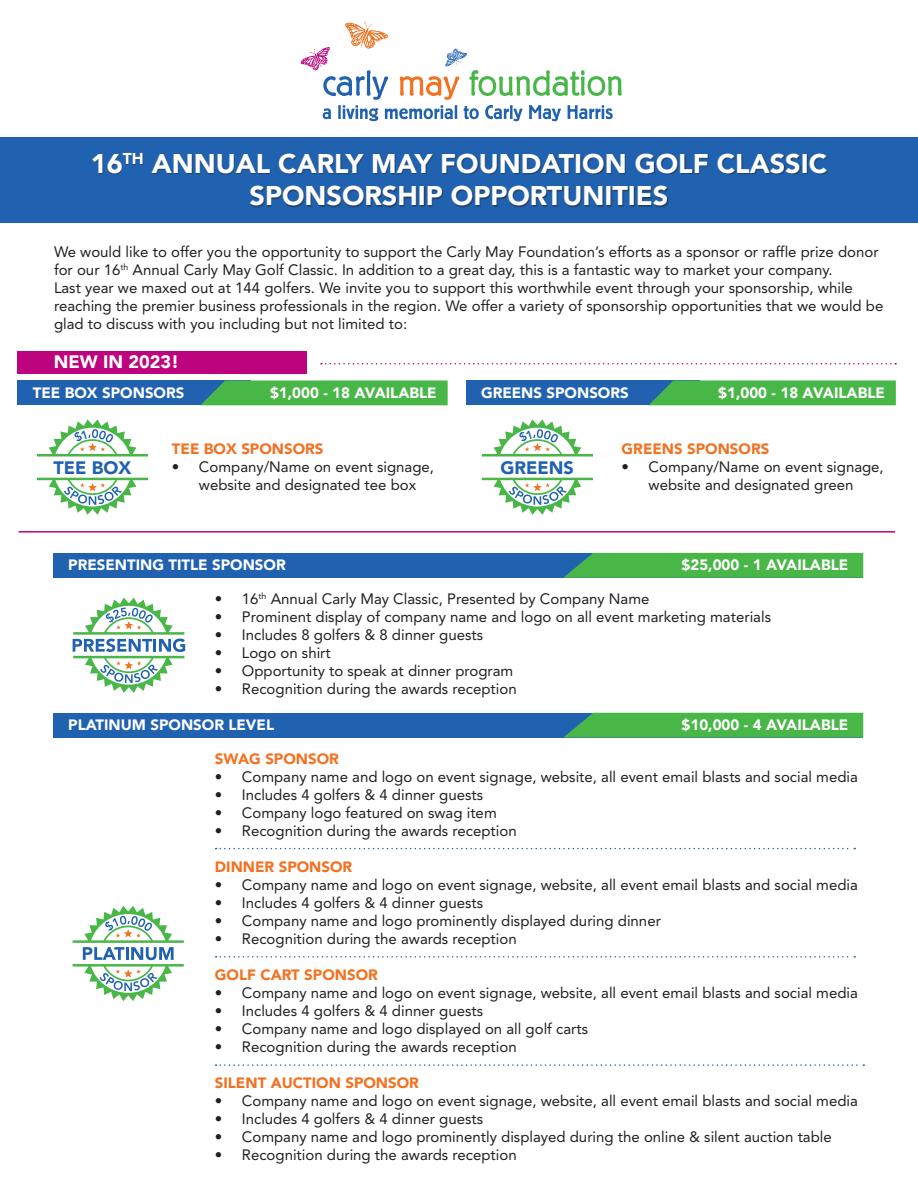
<style>
.page{position:relative;width:918px;height:1188px;background:#fff}
.page>*{position:absolute;margin:0;border:0;box-sizing:border-box;transform-origin:0 0}
.t1{font:900 27px "Avenir 95";color:#fff}
.t2{font:900 18px "Avenir 95";color:#2062af}
.t3{font:900 18px "Avenir LT";color:#fff}
.t4{font:15px/18px "Avenir";color:#231f20}
.t5{font:900 15px "Avenir 95";color:#fff}
.t6{font:900 15px "Avenir 95";color:#f37121}
</style>
<div class="page">
<div style="left:0;top:138px;width:918px;height:85px;background:#2062af"></div>
<div style="left:53px;top:553px;width:810px;height:25px;background:#2062af"></div>
<div style="left:53px;top:713px;width:810px;height:25px;background:#2062af"></div>
<svg style="left:563px;top:553px;width:300px;height:25px;background:#46b14e"></svg>
<svg style="left:563px;top:713px;width:300px;height:25px;background:#46b14e"></svg>
<div style="left:93px;top:153px;width:736px;height:55px;background:#231f20;opacity:.5"></div>
<svg style="left:301px;top:22px;width:321px;height:99px"></svg>
<svg style="left:321px;top:363px;width:575px;height:1px"></svg>
<hr style="left:19px;top:531px;width:876px;height:2px;background:#bd037d">
<svg style="left:216px;top:956px;width:639px;height:2px"></svg>
<svg style="left:216px;top:848px;width:639px;height:1px"></svg>
<svg style="left:216px;top:1064px;width:648px;height:2px"></svg>
<svg style="left:73px;top:598px;width:112px;height:95px"></svg>
<svg style="left:73px;top:906px;width:111px;height:95px"></svg>
<div style="left:18px;top:380px;width:233px;height:25px;background:#2062af"></div>
<div style="left:466px;top:380px;width:233px;height:25px;background:#2062af"></div>
<svg style="left:201px;top:380px;width:247px;height:25px;background:#49b350"></svg>
<svg style="left:649px;top:380px;width:247px;height:25px;background:#49b350"></svg>
<div style="left:18px;top:351px;width:289px;height:22px;background:#bd037d"></div>
<svg style="left:37px;top:478px;width:111px;height:37px"></svg>
<svg style="left:482px;top:478px;width:111px;height:37px"></svg>
<svg style="left:37px;top:419px;width:111px;height:38px"></svg>
<svg style="left:482px;top:419px;width:111px;height:38px"></svg>
<p class="t1" style="left:91px;top:147px;width:738px">16<sup>TH</sup> ANNUAL CARLY MAY FOUNDATION GOLF CLASSIC</p>
<p class="t1" style="left:250px;top:180px;width:420px">SPONSORSHIP OPPORTUNITIES</p>
<p class="t4" style="left:54px;top:243px;width:831px">We would like to offer you the opportunity to support the Carly May Foundation’s efforts as a sponsor or raffle prize donor for our 16<sup>th</sup> Annual Carly May Golf Classic. In addition to a great day, this is a fantastic way to market your company.<br>Last year we maxed out at 144 golfers. We invite you to support this worthwhile event through your sponsorship, while reaching the premier business professionals in the region. We offer a variety of sponsorship opportunities that we would be glad to discuss with you including but not limited to:</p>
<p class="t3" style="left:54px;top:351px;width:127px">NEW IN 2023!</p>
<p class="t5" style="left:33px;top:384px;width:153px">TEE BOX SPONSORS</p>
<p class="t5" style="left:270px;top:384px;width:168px">$1,000 - 18 AVAILABLE</p>
<p class="t5" style="left:481px;top:384px;width:149px">GREENS SPONSORS</p>
<p class="t5" style="left:718px;top:384px;width:168px">$1,000 - 18 AVAILABLE</p>
<p class="t6" style="left:172px;top:440px;width:153px">TEE BOX SPONSORS</p>
<p class="t4" style="left:199px;top:458px;width:237px;text-indent:-27px">• Company/Name on event signage, website and designated tee box</p>
<p class="t2" style="left:53px;top:457px;width:79px">TEE BOX</p>
<p class="t2" style="left:501px;top:457px;width:75px">GREENS</p>
<p class="t5" style="left:68px;top:556px;width:219px">PRESENTING TITLE SPONSOR</p>
<p class="t6" style="left:622px;top:440px;width:149px">GREENS SPONSORS</p>
<p class="t4" style="left:622px;top:458px;width:264px;text-align:center">• Company/Name on event signage, website and designated green</p>
<p class="t5" style="left:682px;top:556px;width:168px">$25,000 - 1 AVAILABLE</p>
<p class="t4" style="left:215px;top:590px;width:436px">• 16<sup>th</sup> Annual Carly May Classic, Presented by Company Name</p>
<p class="t4" style="left:215px;top:608px;width:558px">• Prominent display of company name and logo on all event marketing materials</p>
<p class="t4" style="left:215px;top:626px;width:270px">• Includes 8 golfers &amp; 8 dinner guests</p>
<p class="t4" style="left:215px;top:644px;width:117px">• Logo on shirt</p>
<p class="t4" style="left:215px;top:662px;width:300px">• Opportunity to speak at dinner program</p>
<p class="t4" style="left:215px;top:680px;width:303px">• Recognition during the awards reception</p>
<p class="t5" style="left:68px;top:716px;width:207px">PLATINUM SPONSOR LEVEL</p>
<p class="t5" style="left:682px;top:716px;width:168px">$10,000 - 4 AVAILABLE</p>
<p class="t6" style="left:215px;top:750px;width:126px">SWAG SPONSOR</p>
<p class="t4" style="left:215px;top:768px;width:645px">• Company name and logo on event signage, website, all event email blasts and social media</p>
<p class="t4" style="left:215px;top:786px;width:270px">• Includes 4 golfers &amp; 4 dinner guests</p>
<p class="t4" style="left:215px;top:804px;width:283px">• Company logo featured on swag item</p>
<p class="t4" style="left:215px;top:822px;width:303px">• Recognition during the awards reception</p>
<p class="t6" style="left:215px;top:858px;width:139px">DINNER SPONSOR</p>
<p class="t4" style="left:215px;top:876px;width:645px">• Company name and logo on event signage, website, all event email blasts and social media</p>
<p class="t4" style="left:215px;top:894px;width:270px">• Includes 4 golfers &amp; 4 dinner guests</p>
<p class="t4" style="left:215px;top:912px;width:448px">• Company name and logo prominently displayed during dinner</p>
<p class="t4" style="left:215px;top:930px;width:303px">• Recognition during the awards reception</p>
<p class="t6" style="left:215px;top:966px;width:165px">GOLF CART SPONSOR</p>
<p class="t4" style="left:215px;top:984px;width:645px">• Company name and logo on event signage, website, all event email blasts and social media</p>
<p class="t4" style="left:215px;top:1002px;width:270px">• Includes 4 golfers &amp; 4 dinner guests</p>
<p class="t4" style="left:215px;top:1020px;width:375px">• Company name and logo displayed on all golf carts</p>
<p class="t4" style="left:215px;top:1038px;width:303px">• Recognition during the awards reception</p>
<p class="t6" style="left:215px;top:1074px;width:206px">SILENT AUCTION SPONSOR</p>
<p class="t4" style="left:215px;top:1092px;width:645px">• Company name and logo on event signage, website, all event email blasts and social media</p>
<p class="t4" style="left:215px;top:1110px;width:270px">• Includes 4 golfers &amp; 4 dinner guests</p>
<p class="t4" style="left:215px;top:1128px;width:618px">• Company name and logo prominently displayed during the online &amp; silent auction table</p>
<p class="t4" style="left:215px;top:1146px;width:303px">• Recognition during the awards reception</p>
</div>
